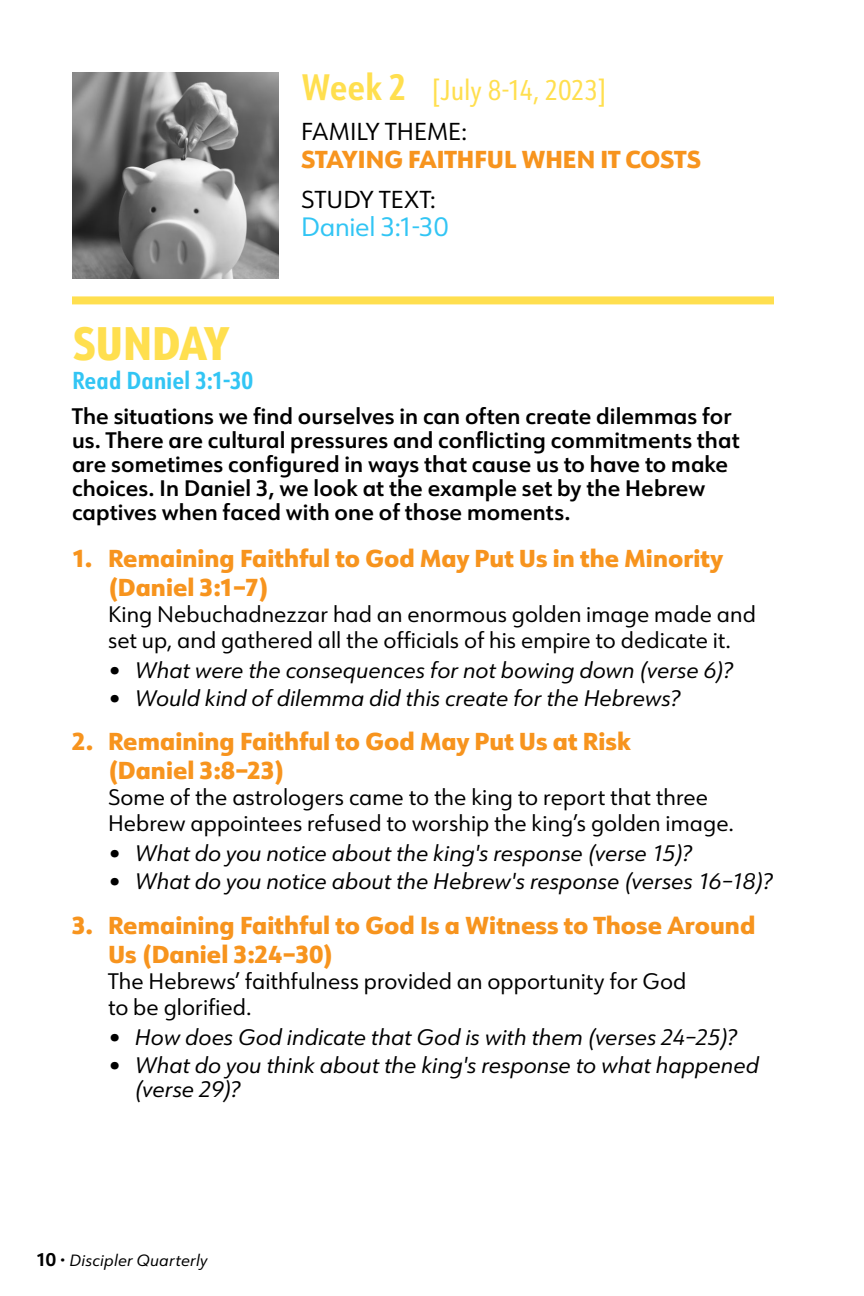
<style>
.page{position:relative;width:864px;height:1296px;background:#fff}
.page>*{position:absolute;margin:0;border:0;box-sizing:border-box;transform-origin:0 0}
.t1{font:800 46px "URW Form Cond";letter-spacing:-.015em;color:#ffdf4f}
.t2{font:28px "URW Form Cond";letter-spacing:-.01em;color:#ffdf4f}
.t3{font:26px "URW Form";letter-spacing:-.015em;color:#32c5f4}
.t4{font:800 24px/28.8px "URW Form";letter-spacing:.005em;color:#f7941e}
.t5{font:24px "URW Form";color:#000}
.t6{font:700 24px "URW Form Cond";letter-spacing:-.005em;color:#32c5f4}
.t7{font:italic 22px/24px "URW Form";color:#000}
.t8{font:22px/26px "URW Form";color:#000}
.t9{font:600 22px/24px "URW Form";letter-spacing:.005em;color:#000}
.t10{font:italic 16px "URW Form";letter-spacing:.015em;color:#000}
.s1{font-weight:700;font-size:36px}
.s2{font-weight:700;font-style:normal;font-size:18px}
</style>
<div class="page">
<img style="left:72px;top:72px;width:206px;height:206px">
<div style="left:72px;top:296px;width:702px;height:8px;background:#ffdf4f"></div>
<p class="t2" style="left:301px;top:71px;width:307px"><span class="s1">Week 2</span> [July 8-14, 2023]</p>
<p class="t5" style="left:301px;top:115px;width:167px">FAMILY THEME:</p>
<p class="t4" style="left:301px;top:143px;width:401px">STAYING FAITHFUL WHEN IT COSTS</p>
<p class="t5" style="left:301px;top:183px;width:136px">STUDY TEXT:</p>
<p class="t3" style="left:301px;top:209px;width:149px">Daniel 3:1-30</p>
<h1 class="t1" style="left:72px;top:311px;width:159px">SUNDAY</h1>
<p class="t6" style="left:72px;top:364px;width:183px">Read Daniel 3:1-30</p>
<p class="t9" style="left:72px;top:405px;width:669px">The situations we find ourselves in can often create dilemmas for us. There are cultural pressures and conflicting commitments that are sometimes configured in ways that cause us to have to make choices. In Daniel 3, we look at the example set by the Hebrew captives when faced with one of those moments.</p>
<p class="t4" style="left:108px;top:543px;width:617px;text-indent:-36px">1. Remaining Faithful to God May Put Us in the Minority (Daniel 3:1–7)</p>
<p class="t8" style="left:108px;top:600px;width:649px">King Nebuchadnezzar had an enormous golden image made and set up, and gathered all the officials of his empire to dedicate it.</p>
<p class="t7" style="left:108px;top:657px;width:626px">• What were the consequences for not bowing down (verse 6)?</p>
<p class="t7" style="left:108px;top:685px;width:574px">• Would kind of dilemma did this create for the Hebrews?</p>
<p class="t4" style="left:108px;top:726px;width:524px;text-indent:-36px">2. Remaining Faithful to God May Put Us at Risk (Daniel 3:8–23)</p>
<p class="t8" style="left:108px;top:784px;width:628px">Some of the astrologers came to the king to report that three<br>Hebrew appointees refused to worship the king’s golden image.</p>
<p class="t7" style="left:108px;top:841px;width:586px">• What do you notice about the king's response (verse 15)?</p>
<p class="t7" style="left:108px;top:869px;width:666px">• What do you notice about the Hebrew's response (verses 16–18)?</p>
<p class="t4" style="left:108px;top:910px;width:649px;text-indent:-36px">3. Remaining Faithful to God Is a Witness to Those Around<br>Us (Daniel 3:24–30)</p>
<p class="t8" style="left:108px;top:967px;width:580px">The Hebrews’ faithfulness provided an opportunity for God to be glorified.</p>
<p class="t7" style="left:108px;top:1024px;width:630px">• How does God indicate that God is with them (verses 24–25)?</p>
<p class="t7" style="left:135px;top:1052px;width:625px;text-indent:-27px">• What do you think about the king's response to what happened (verse 29)?</p>
<p class="t10" style="left:36px;top:1249px;width:173px"><span class="s2">10 ∙</span> Discipler Quarterly</p>
</div>
